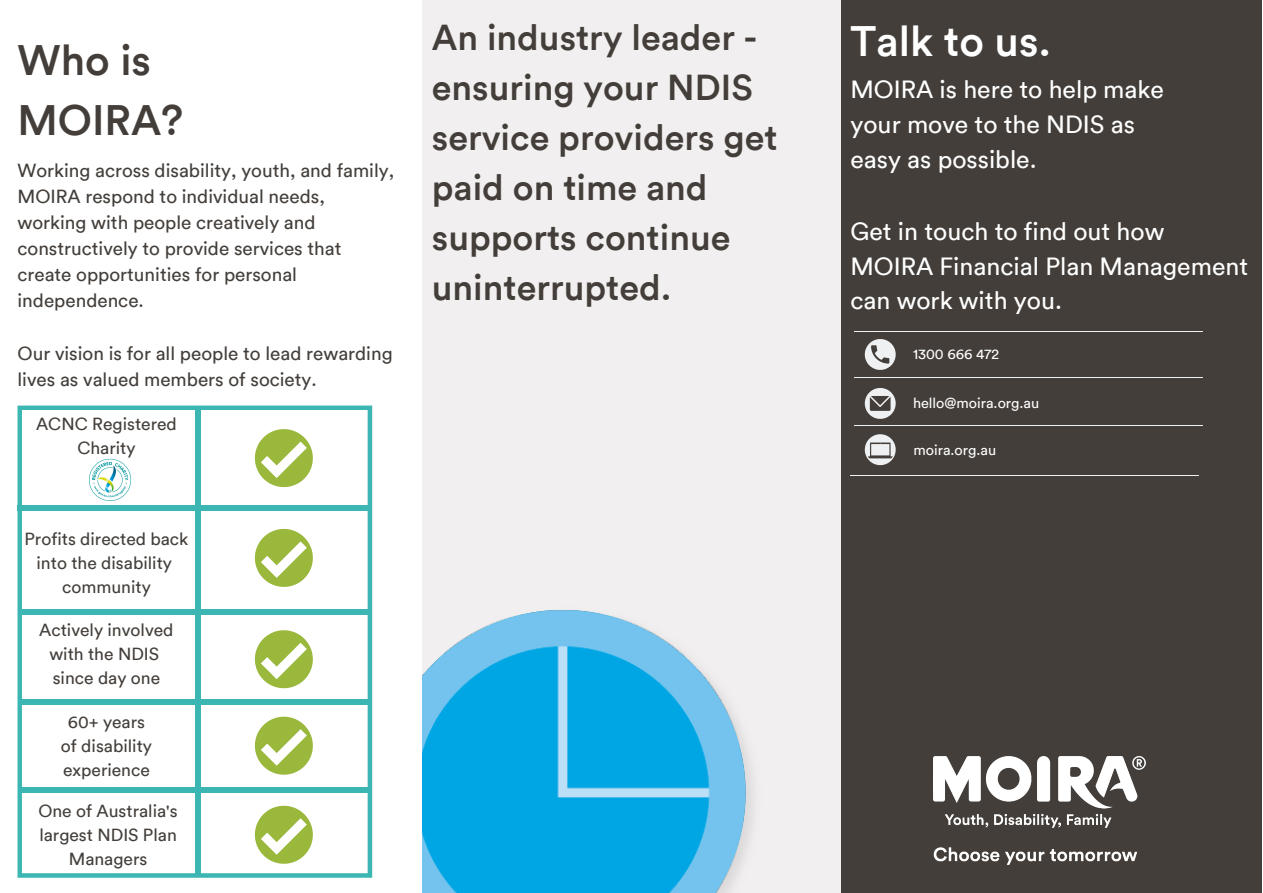
<style>
.page{position:relative;width:1263px;height:893px;background:#fff}
.page>*{position:absolute;margin:0;border:0;box-sizing:border-box;transform-origin:0 0}
.t1{font:500 42.53px/59.3px "Circular";color:#433e3a}
.t2{font:500 42.53px "Circular";color:#fff}
.t3{font:500 36px/50px "Circular";color:#433e3a}
.t4{font:24.83px/34.6px "Circular";color:#fff}
.t5{font:18.9px/26.1px "Circular";color:#433e3a}
.t6{font:17.48px/24.2px "Circular";color:#433e3a;text-align:center}
.t7{font:14.48px "Circular";color:#fff}
</style>
<div class="page">
<div style="left:421px;top:0;width:421px;height:892px;background:#f1efef"></div>
<div style="left:841px;top:0;width:421px;height:892px;background:#433e3a"></div>
<img style="left:423px;top:610px;width:371px;height:283px">
<svg style="left:865px;top:339px;width:31px;height:31px"></svg>
<svg style="left:865px;top:388px;width:31px;height:31px"></svg>
<svg style="left:865px;top:434px;width:31px;height:31px"></svg>
<hr style="left:854px;top:330px;width:349px;height:1px;background:#eef0f2">
<hr style="left:854px;top:377px;width:349px;height:1px;background:#eef0f2">
<hr style="left:854px;top:425px;width:349px;height:1px;background:#eef0f2">
<hr style="left:850px;top:475px;width:349px;height:1px;background:#eef0f2">
<img style="left:933px;top:757px;width:212px;height:108px">
<svg style="left:18px;top:405px;width:354px;height:472px"></svg>
<div style="left:195px;top:407px;width:5px;height:468px;background:#3cb6b2"></div>
<div style="left:17px;top:505px;width:351px;height:6px;background:#3cb6b2"></div>
<div style="left:22px;top:609px;width:348px;height:5px;background:#3cb6b2"></div>
<div style="left:21px;top:699px;width:349px;height:6px;background:#3cb6b2"></div>
<img style="left:86px;top:454px;width:50px;height:50px">
<svg style="left:255px;top:429px;width:58px;height:58px"></svg>
<svg style="left:255px;top:529px;width:58px;height:58px"></svg>
<svg style="left:255px;top:630px;width:58px;height:58px"></svg>
<svg style="left:255px;top:716px;width:58px;height:58px"></svg>
<div style="left:19px;top:787px;width:349px;height:6px;background:#3cb6b2"></div>
<svg style="left:255px;top:806px;width:58px;height:57px"></svg>
<h1 class="t1" style="left:18px;top:30px;width:167px">Who is<br>MOIRA?</h1>
<p class="t5" style="left:18px;top:157px;width:378px">Working across disability, youth, and family, MOIRA respond to individual needs, working with people creatively and constructively to provide services that create opportunities for personal independence.</p>
<p class="t5" style="left:18px;top:340px;width:377px">Our vision is for all people to lead rewarding lives as valued members of society.</p>
<p class="t6" style="left:36px;top:411px;width:142px">ACNC Registered<br>Charity</p>
<p class="t6" style="left:25px;top:526px;width:165px">Profits directed back into the disability community</p>
<p class="t6" style="left:39px;top:617px;width:136px">Actively involved with the NDIS since day one</p>
<p class="t6" style="left:61px;top:709px;width:93px">60+ years of disability experience</p>
<p class="t6" style="left:38px;top:798px;width:141px">One of Australia's largest NDIS Plan<br>Managers</p>
<h2 class="t3" style="left:432px;top:12px;width:347px">An industry leader - ensuring your NDIS service providers get paid on time and supports continue uninterrupted.</h2>
<h1 class="t2" style="left:850px;top:14px;width:202px">Talk to us.</h1>
<h3 class="t4" style="left:850px;top:72px;width:315px">MOIRA is here to help make your move to the NDIS as easy as possible.</h3>
<h3 class="t4" style="left:850px;top:214px;width:399px">Get in touch to find out how<br>MOIRA Financial Plan Management can work with you.</h3>
<p class="t7" style="left:913px;top:345px;width:88px">1300 666 472</p>
<p class="t7" style="left:913px;top:394px;width:128px">hello@moira.org.au</p>
<p class="t7" style="left:913px;top:441px;width:84px">moira.org.au</p>
</div>
